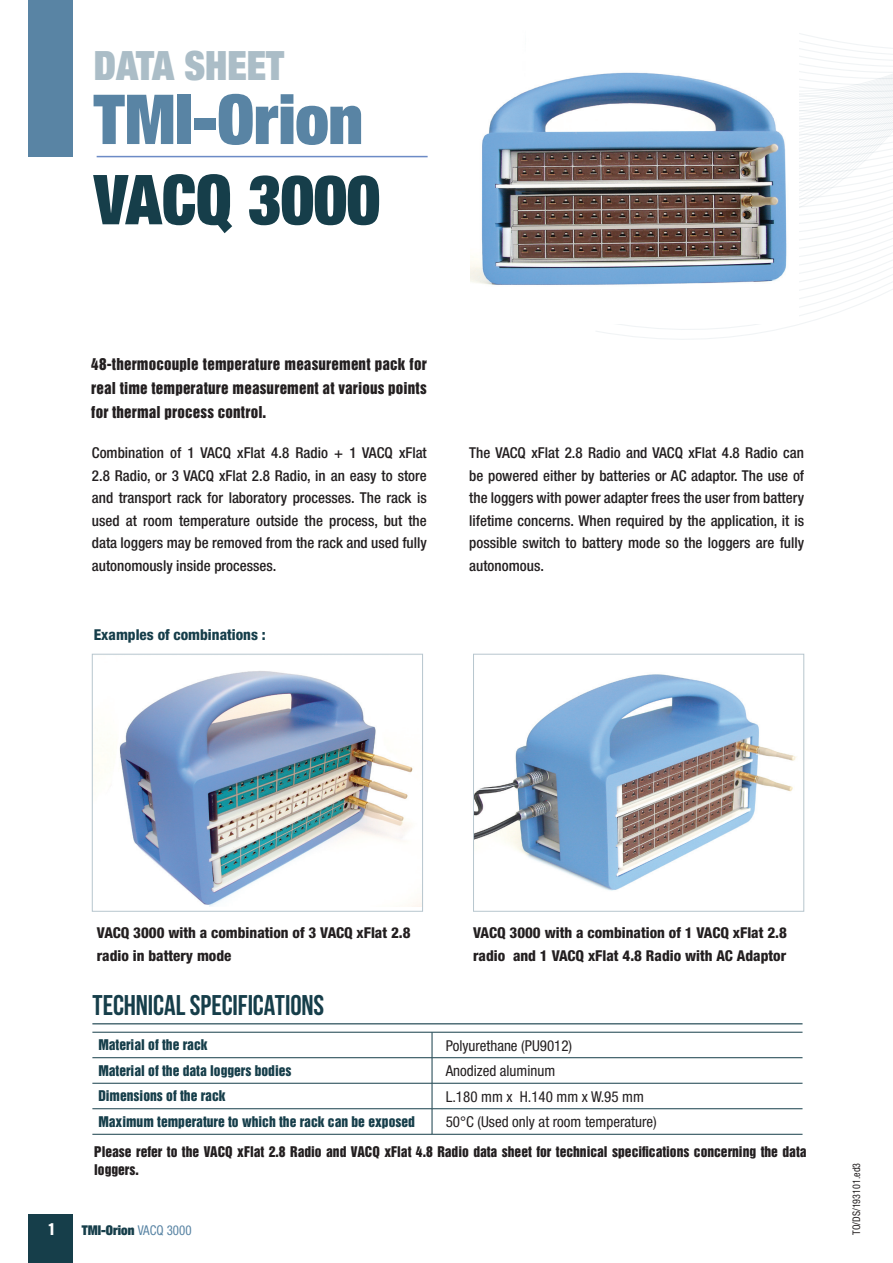
<style>
.page{position:relative;width:893px;height:1263px;background:#fff}
.page>*{position:absolute;margin:0;border:0;box-sizing:border-box;transform-origin:0 0}
.t1{font:900 expanded 69px "Helvetica Neue";color:#5984a4;scale:.96 1}
.t2{font:900 expanded 69px "Helvetica Neue";color:#163e4a;scale:.92 1}
.t3{font:900 expanded 40.5px "Helvetica Neue";color:#abbdc7;scale:.96 1}
.t4{font:28.5px "Bebas Neue";letter-spacing:-.005em;color:#163e4a}
.t5{font:500 condensed 15px/22.5px "Helvetica Neue";color:#231f20;text-align:justify}
.t6{font:800 condensed 15px/22.5px "Helvetica Neue";color:#231f20}
.t7{font:15px/24px "Helvetica Inserat";letter-spacing:.01em;color:#231f20;text-align:justify}
.t8{font:condensed 15px "Helvetica Neue";color:#231f20}
.t9{font:800 condensed 15px "Helvetica Neue";color:#163e4a}
.t10{font:15px "Helvetica Inserat";color:#fff}
.t11{font:13.5px/18px "Helvetica Inserat";color:#231f20}
.t12{font:13.5px "Helvetica Inserat";color:#163e4a}
.t13{font:900 expanded 13.5px "Helvetica Neue";color:#163e4a;scale:.96 1}
.t14{font:condensed 10.5px "Helvetica Neue";color:#231f20;scale:.96 1}
.s1{font-weight:400;font-stretch:condensed;color:#5984a4}
</style>
<div class="page">
<div style="left:29px;top:1214px;width:44px;height:49px;background:#163e4a"></div>
<div style="left:29px;top:0;width:44px;height:157px;background:#5984a4"></div>
<hr style="left:97px;top:156px;width:331px;height:1px;background:#6c8bc6">
<svg style="left:596px;top:33px;width:297px;height:307px"></svg>
<img style="left:470px;top:33px;width:328px;height:290px">
<img style="left:475px;top:674px;width:322px;height:217px">
<div style="left:473px;top:654px;width:331px;height:258px;border:1px solid #b7c6ce"></div>
<img style="left:94px;top:671px;width:327px;height:235px">
<div style="left:92px;top:654px;width:331px;height:258px;border:1px solid #b7c6ce"></div>
<hr style="left:92px;top:1023px;width:710px;height:1px;background:#163e4a">
<hr style="left:92px;top:1032px;width:340px;height:1px;background:#163e4a">
<hr style="left:432px;top:1032px;width:370px;height:1px;background:#163e4a">
<hr style="left:92px;top:1057px;width:340px;height:1px;background:#163e4a">
<hr style="left:432px;top:1057px;width:370px;height:1px;background:#163e4a">
<hr style="left:92px;top:1083px;width:340px;height:1px;background:#163e4a">
<hr style="left:432px;top:1083px;width:370px;height:1px;background:#163e4a">
<hr style="left:92px;top:1108px;width:340px;height:1px;background:#163e4a">
<hr style="left:432px;top:1108px;width:370px;height:1px;background:#163e4a">
<svg style="left:432px;top:1032px;width:1px;height:102px"></svg>
<hr style="left:92px;top:1134px;width:340px;height:1px;background:#163e4a">
<hr style="left:432px;top:1134px;width:370px;height:1px;background:#163e4a">
<h2 class="t3" style="left:94px;top:39px;width:200px">Data sheet</h2>
<h1 class="t1" style="left:94px;top:75px;width:282px">TMI-Orion</h1>
<h1 class="t2" style="left:94px;top:156px;width:312px">VACQ 3000</h1>
<p class="t7" style="left:91px;top:353px;width:337px">48-thermocouple temperature measurement pack for real time temperature measurement at various points for thermal process control.</p>
<p class="t5" style="left:92px;top:441px;width:336px">Combination of 1 VACQ xFlat 4.8 Radio + 1 VACQ xFlat 2.8 Radio, or 3 VACQ xFlat 2.8 Radio, in an easy to store and transport rack for laboratory processes. The rack is used at room temperature outside the process, but the data loggers may be removed from the rack and used fully autonomously inside processes.</p>
<p class="t5" style="left:469px;top:441px;width:336px">The VACQ xFlat 2.8 Radio and VACQ xFlat 4.8 Radio can be powered either by batteries or AC adaptor. The use of the loggers with power adapter frees the user from battery lifetime concerns. When required by the application, it is possible switch to battery mode so the loggers are fully autonomous.</p>
<p class="t9" style="left:94px;top:626px;width:174px">Examples of combinations :</p>
<p class="t6" style="left:97px;top:921px;width:315px">VACQ 3000 with a combination of 3 VACQ xFlat 2.8 radio in battery mode</p>
<p class="t6" style="left:473px;top:921px;width:315px">VACQ 3000 with a combination of 1 VACQ xFlat 2.8 radio and 1 VACQ xFlat 4.8 Radio with AC Adaptor</p>
<h3 class="t4" style="left:92px;top:989px;width:233px">TECHNICAL SPECIFICATIONS</h3>
<p class="t12" style="left:98px;top:1037px;width:111px">Material of the rack</p>
<p class="t8" style="left:446px;top:1037px;width:128px">Polyurethane (PU9012)</p>
<p class="t12" style="left:98px;top:1062px;width:195px">Material of the data loggers bodies</p>
<p class="t8" style="left:446px;top:1062px;width:111px">Anodized aluminum</p>
<p class="t12" style="left:98px;top:1088px;width:129px">Dimensions of the rack</p>
<p class="t8" style="left:446px;top:1088px;width:200px">L.180 mm x H.140 mm x W.95 mm</p>
<p class="t12" style="left:98px;top:1113px;width:318px">Maximum temperature to which the rack can be exposed</p>
<p class="t8" style="left:446px;top:1113px;width:213px">50°C (Used only at room temperature)</p>
<p class="t11" style="left:94px;top:1143px;width:714px">Please refer to the VACQ xFlat 2.8 Radio and VACQ xFlat 4.8 Radio data sheet for technical specifications concerning the data loggers.</p>
<p class="t10" style="left:48px;top:1220px;width:9px">1</p>
<p class="t13" style="left:82px;top:1221px;width:116px">TMI-Orion <span class="s1">VACQ 3000</span></p>
<p class="t14" style="left:850px;top:1235px;width:76px;rotate:-90deg">TO/DS/193101.ed3</p>
</div>
